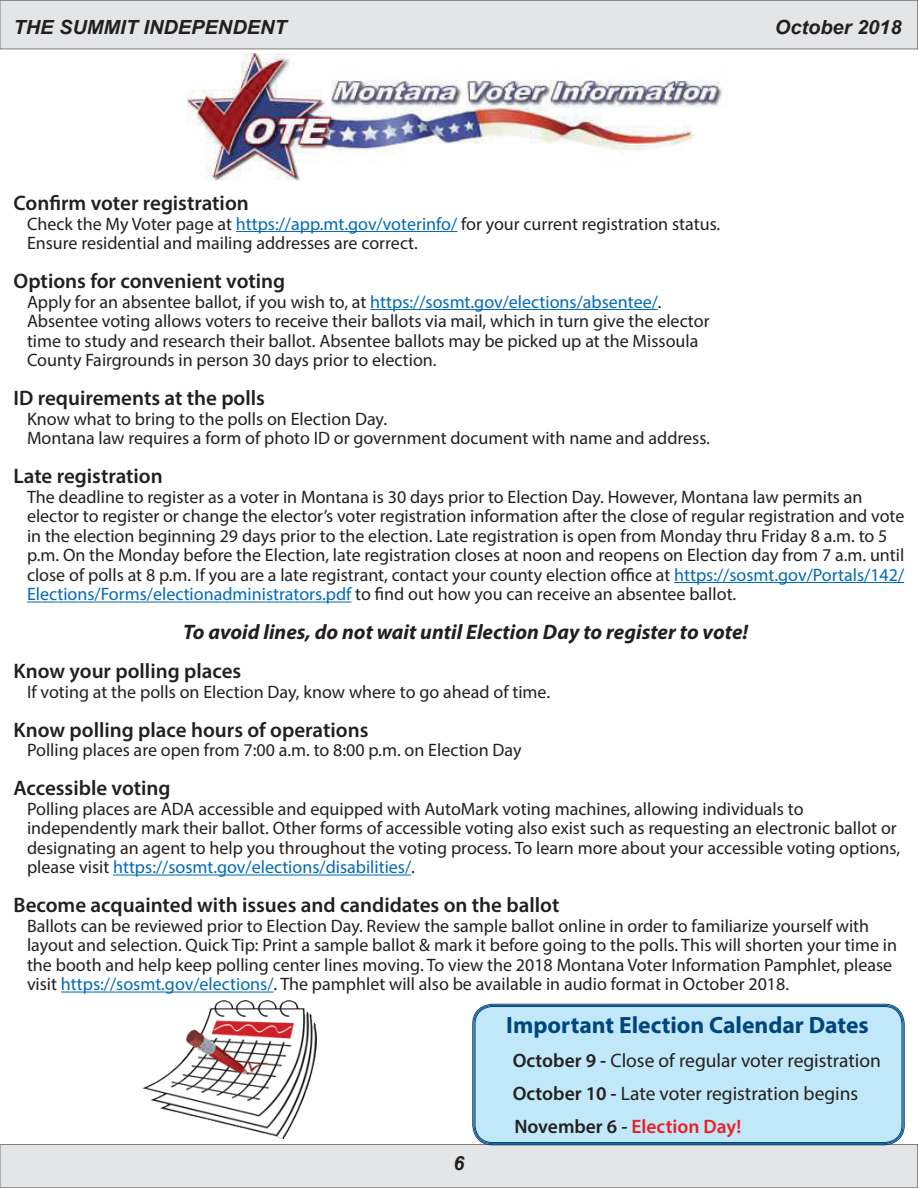
<style>
.page{position:relative;width:918px;height:1188px;background:#fff}
.page>*{position:absolute;margin:0;border:0;box-sizing:border-box;transform-origin:0 0}
.t1{font:700 23.7px "Myriad Pro";color:#00467e}
.t2{font:600 21px "Myriad Pro";color:#231f20}
.t3{font:italic 700 21px "Myriad Pro";color:#231f20}
.t4{font:19.5px/33.5px "Myriad Pro";color:#231f20}
.t5{font:italic 700 19.5px "Arial";color:#231f20}
.t6{font:18px/19.5px "Myriad Pro";color:#231f20}
.s1{color:#016ab6}
.s2{font-weight:600}
.s3{font-weight:600;color:#ee1d23}
</style>
<div class="page">
<div style="left:0;top:0;width:918px;height:49px;background:#e4e5e6"></div>
<svg style="left:917px;top:0;width:1px;height:49px"></svg>
<div style="left:0;top:1144px;width:918px;height:44px;background:#e4e5e6"></div>
<svg style="left:917px;top:1144px;width:1px;height:44px"></svg>
<img style="left:187px;top:53px;width:540px;height:127px">
<hr style="left:236px;top:231px;width:221px;height:1px;background:#016ab6">
<hr style="left:370px;top:309px;width:288px;height:1px;background:#016ab6">
<hr style="left:674px;top:582px;width:230px;height:1px;background:#016ab6">
<hr style="left:27px;top:602px;width:324px;height:1px;background:#016ab6">
<hr style="left:113px;top:875px;width:298px;height:1px;background:#016ab6">
<hr style="left:61px;top:992px;width:213px;height:1px;background:#016ab6">
<div style="left:473px;top:1005px;width:431px;height:139px;background:#c1e8f8"></div>
<div style="left:475px;top:1006px;width:427px;height:137px;border:1px solid #00467e;border-radius:18px"></div>
<img style="left:142px;top:1001px;width:175px;height:137px">
<p class="t5" style="left:13px;top:14px;width:275px">THE SUMMIT INDEPENDENT</p>
<p class="t5" style="left:775px;top:14px;width:128px">October 2018</p>
<p class="t2" style="left:14px;top:190px;width:237px">Confirm voter registration</p>
<p class="t6" style="left:27px;top:214px;width:695px">Check the My Voter page at <span class="s1">https://app.mt.gov/voterinfo/</span> for your current registration status.<br>Ensure residential and mailing addresses are correct.</p>
<p class="t2" style="left:14px;top:268px;width:273px">Options for convenient voting</p>
<p class="t6" style="left:27px;top:292px;width:684px">Apply for an absentee ballot, if you wish to, at <span class="s1">https://sosmt.gov/elections/absentee/</span>.<br>Absentee voting allows voters to receive their ballots via mail, which in turn give the elector time to study and research their ballot. Absentee ballots may be picked up at the Missoula County Fairgrounds in person 30 days prior to election.</p>
<p class="t2" style="left:14px;top:385px;width:253px">ID requirements at the polls</p>
<p class="t6" style="left:27px;top:409px;width:685px">Know what to bring to the polls on Election Day.<br>Montana law requires a form of photo ID or government document with name and address.</p>
<p class="t2" style="left:14px;top:463px;width:151px">Late registration</p>
<p class="t6" style="left:27px;top:487px;width:879px">The deadline to register as a voter in Montana is 30 days prior to Election Day. However, Montana law permits an elector to register or change the elector’s voter registration information after the close of regular registration and vote in the election beginning 29 days prior to the election. Late registration is open from Monday thru Friday 8 a.m. to 5 p.m. On the Monday before the Election, late registration closes at noon and reopens on Election day from 7 a.m. until close of polls at 8 p.m. If you are a late registrant, contact your county election office at <span class="s1">https://sosmt.gov/Portals/142/ Elections/Forms/electionadministrators.pdf</span> to find out how you can receive an absentee ballot.</p>
<p class="t3" style="left:183px;top:618px;width:567px">To avoid lines, do not wait until Election Day to register to vote!</p>
<p class="t2" style="left:14px;top:658px;width:229px">Know your polling places</p>
<p class="t6" style="left:27px;top:682px;width:525px">If voting at the polls on Election Day, know where to go ahead of time.</p>
<p class="t2" style="left:14px;top:716px;width:356px">Know polling place hours of operations</p>
<p class="t6" style="left:27px;top:740px;width:496px">Polling places are open from 7:00 a.m. to 8:00 p.m. on Election Day</p>
<p class="t2" style="left:14px;top:775px;width:159px">Accessible voting</p>
<p class="t6" style="left:27px;top:799px;width:875px">Polling places are ADA accessible and equipped with AutoMark voting machines, allowing individuals to independently mark their ballot. Other forms of accessible voting also exist such as requesting an electronic ballot or designating an agent to help you throughout the voting process. To learn more about your accessible voting options, please visit <span class="s1">https://sosmt.gov/elections/disabilities/</span>.</p>
<p class="t2" style="left:14px;top:892px;width:547px">Become acquainted with issues and candidates on the ballot</p>
<p class="t6" style="left:27px;top:916px;width:872px">Ballots can be reviewed prior to Election Day. Review the sample ballot online in order to familiarize yourself with layout and selection. Quick Tip: Print a sample ballot &amp; mark it before going to the polls. This will shorten your time in the booth and help keep polling center lines moving. To view the 2018 Montana Voter Information Pamphlet, please visit <span class="s1">https://sosmt.gov/elections/</span>. The pamphlet will also be available in audio format in October 2018.</p>
<h1 class="t1" style="left:506px;top:1010px;width:364px">Important Election Calendar Dates</h1>
<p class="t4" style="left:513px;top:1043px;width:370px"><span class="s2">October 9 -</span> Close of regular voter registration<br><span class="s2">October 10 -</span> Late voter registration begins<br><span class="s2">November 6 -</span> <span class="s3">Election Day!</span></p>
<p class="t5" style="left:454px;top:1150px;width:12px">6</p>
</div>
